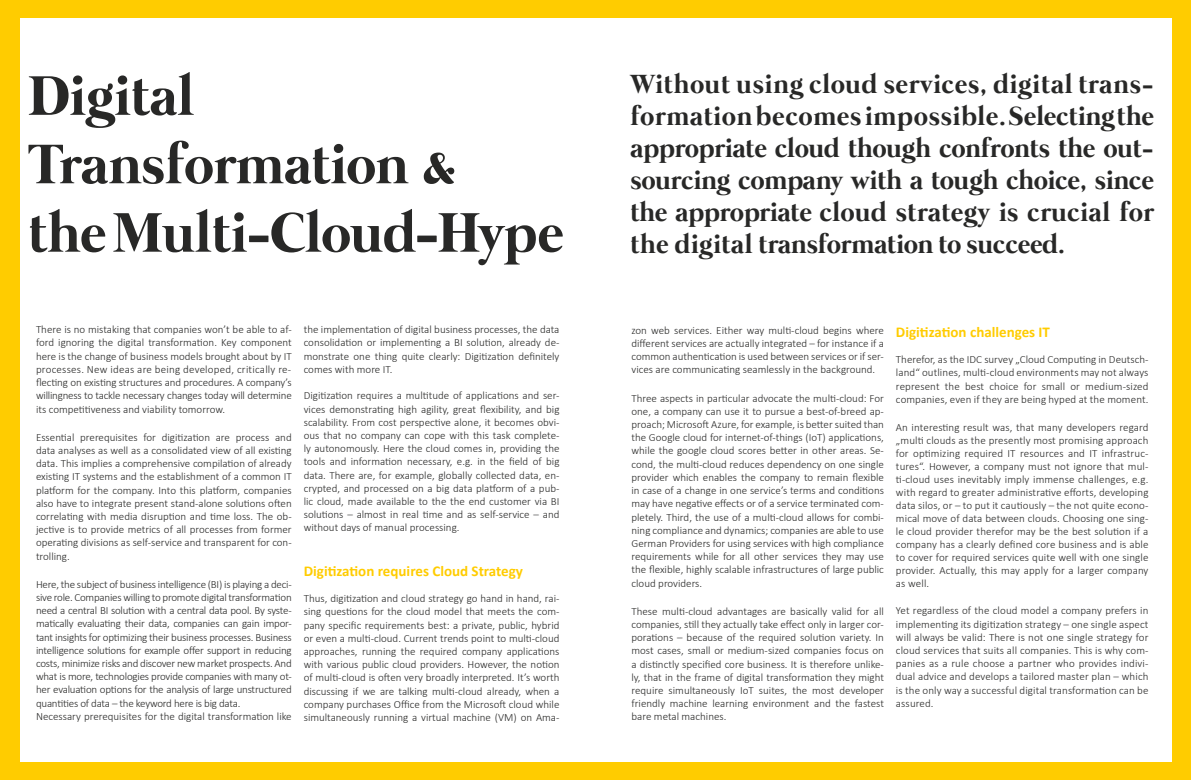
<style>
.page{position:relative;width:1191px;height:780px;background:#fc0}
.page>*{position:absolute;margin:0;border:0;box-sizing:border-box;transform-origin:0 0}
.t1{font:700 57px/68.4px "Mermaid";color:#282827}
.t2{font:700 27px/32px "Mermaid";letter-spacing:.015em;color:#282827;text-align:justify}
.t3{font:700 15px "Calibri";color:#fc0}
.t4{font:300 11px/13.2px "Calibri";letter-spacing:-.01em;color:#282827;text-align:justify}
</style>
<div class="page">
<div style="left:20px;top:18px;width:1151px;height:743px;background:#fff"></div>
<h1 class="t1" style="left:28px;top:66px;width:537px">Digital<br>Transformation &amp;<br>the Multi-Cloud-Hype</h1>
<p class="t4" style="left:36px;top:322px;width:257px">There is no mistaking that companies won’t be able to af&shy;ford ignoring the digital transformation. Key component here is the change of business models brought about by IT processes. New ideas are being developed, critically re&shy;flecting on existing structures and procedures. A company’s willingness to tackle necessary changes today will determine its competitiveness and viability tomorrow.</p>
<p class="t4" style="left:36px;top:430px;width:257px">Essential prerequisites for digitization are process and data analyses as well as a consolidated view of all existing data. This implies a comprehensive compilation of already existing IT systems and the establishment of a common IT platform for the company. Into this platform, companies also have to integrate present stand-alone solutions often correlating with media disruption and time loss. The ob&shy;jective is to provide metrics of all processes from former operating divisions as self-service and transparent for con&shy;trolling.</p>
<p class="t4" style="left:36px;top:577px;width:257px;text-align:left">Here, the subject of business intelligence (BI) is playing a deci&shy;sive role. Companies willing to promote digital transformation need a central BI solution with a central data pool. By syste&shy;matically evaluating their data, companies can gain impor&shy;tant insights for optimizing their business processes. Business intelligence solutions for example offer support in reducing costs, minimize risks and discover new market prospects. And what is more, technologies provide companies with many ot&shy;her evaluation options for the analysis of large unstructured quantities of data – the keyword here is big data.<br>Necessary prerequisites for the digital transformation like</p>
<p class="t4" style="left:304px;top:322px;width:257px">the implementation of digital business processes, the data consolidation or implementing a BI solution, already de&shy;monstrate one thing quite clearly: Digitization definitely comes with more IT.</p>
<p class="t4" style="left:304px;top:388px;width:257px">Digitization requires a multitude of applications and ser&shy;vices demonstrating high agility, great flexibility, and big scalability. From cost perspective alone, it becomes obvi&shy;ous that no company can cope with this task complete&shy;ly autonomously. Here the cloud comes in, providing the tools and information necessary, e.g. in the field of big data. There are, for example, globally collected data, en&shy;crypted, and processed on a big data platform of a pub&shy;lic cloud, made available to the the end customer via BI solutions – almost in real time and as self-service – and without days of manual processing.</p>
<h3 class="t3" style="left:304px;top:561px;width:221px">Digitization requires Cloud Strategy</h3>
<p class="t4" style="left:304px;top:591px;width:257px">Thus, digitization and cloud strategy go hand in hand, rai&shy;sing questions for the cloud model that meets the com&shy;pany specific requirements best: a private, public, hybrid or even a multi-cloud. Current trends point to multi-cloud approaches, running the required company applications with various public cloud providers. However, the notion of multi-cloud is often very broadly interpreted. It’s worth discussing if we are talking multi-cloud already, when a company purchases Office from the Microsoft cloud while simultaneously running a virtual machine (VM) on Ama-</p>
<p class="t2" style="left:630px;top:69px;width:525px">Without using cloud services, digital trans&shy;formation becomes impossible. Selecting the appropriate cloud though confronts the out&shy;sourcing company with a tough choice, since the appropriate cloud strategy is crucial for the digital transformation to succeed.</p>
<p class="t4" style="left:631px;top:323px;width:254px">zon web services. Either way multi-cloud begins where different services are actually integrated – for instance if a common authentication is used between services or if ser&shy;vices are communicating seamlessly in the background.</p>
<p class="t4" style="left:631px;top:391px;width:254px">Three aspects in particular advocate the multi-cloud: For one, a company can use it to pursue a best-of-breed ap&shy;proach; Microsoft Azure, for example, is better suited than the Google cloud for internet-of-things (IoT) applications, while the google cloud scores better in other areas. Se&shy;cond, the multi-cloud reduces dependency on one single provider which enables the company to remain flexible in case of a change in one service’s terms and conditions may have negative effects or of a service terminated com&shy;pletely. Third, the use of a multi-cloud allows for combi&shy;ning compliance and dynamics; companies are able to use German Providers for using services with high compliance requirements while for all other services they may use the flexible, highly scalable infrastructures of large public cloud providers.</p>
<p class="t4" style="left:631px;top:604px;width:254px">These multi-cloud advantages are basically valid for all companies, still they actually take effect only in larger cor&shy;porations – because of the required solution variety. In most cases, small or medium-sized companies focus on a distinctly specified core business. It is therefore unlike&shy;ly, that in the frame of digital transformation they might require simultaneously IoT suites, the most developer friendly machine learning environment and the fastest bare metal machines.</p>
<h3 class="t3" style="left:896px;top:322px;width:156px">Digitization challenges IT</h3>
<p class="t4" style="left:896px;top:352px;width:254px">Therefor, as the IDC survey „Cloud Computing in Deutsch&shy;land“ outlines, multi-cloud environments may not always represent the best choice for small or medium-sized companies, even if they are being hyped at the moment.</p>
<p class="t4" style="left:896px;top:420px;width:254px">An interesting result was, that many developers regard „multi clouds as the presently most promising approach for optimizing required IT resources and IT infrastruc&shy;tures“. However, a company must not ignore that mul&shy;ti-cloud uses inevitably imply immense challenges, e.g. with regard to greater administrative efforts, developing data silos, or – to put it cautiously – the not quite econo&shy;mical move of data between clouds. Choosing one sing&shy;le cloud provider therefor may be the best solution if a company has a clearly defined core business and is able to cover for required services quite well with one single provider. Actually, this may apply for a larger company as well.</p>
<p class="t4" style="left:896px;top:603px;width:254px">Yet regardless of the cloud model a company prefers in implementing its digitization strategy – one single aspect will always be valid: There is not one single strategy for cloud services that suits all companies. This is why com&shy;panies as a rule choose a partner who provides indivi&shy;dual advice and develops a tailored master plan – which is the only way a successful digital transformation can be assured.</p>
</div>
